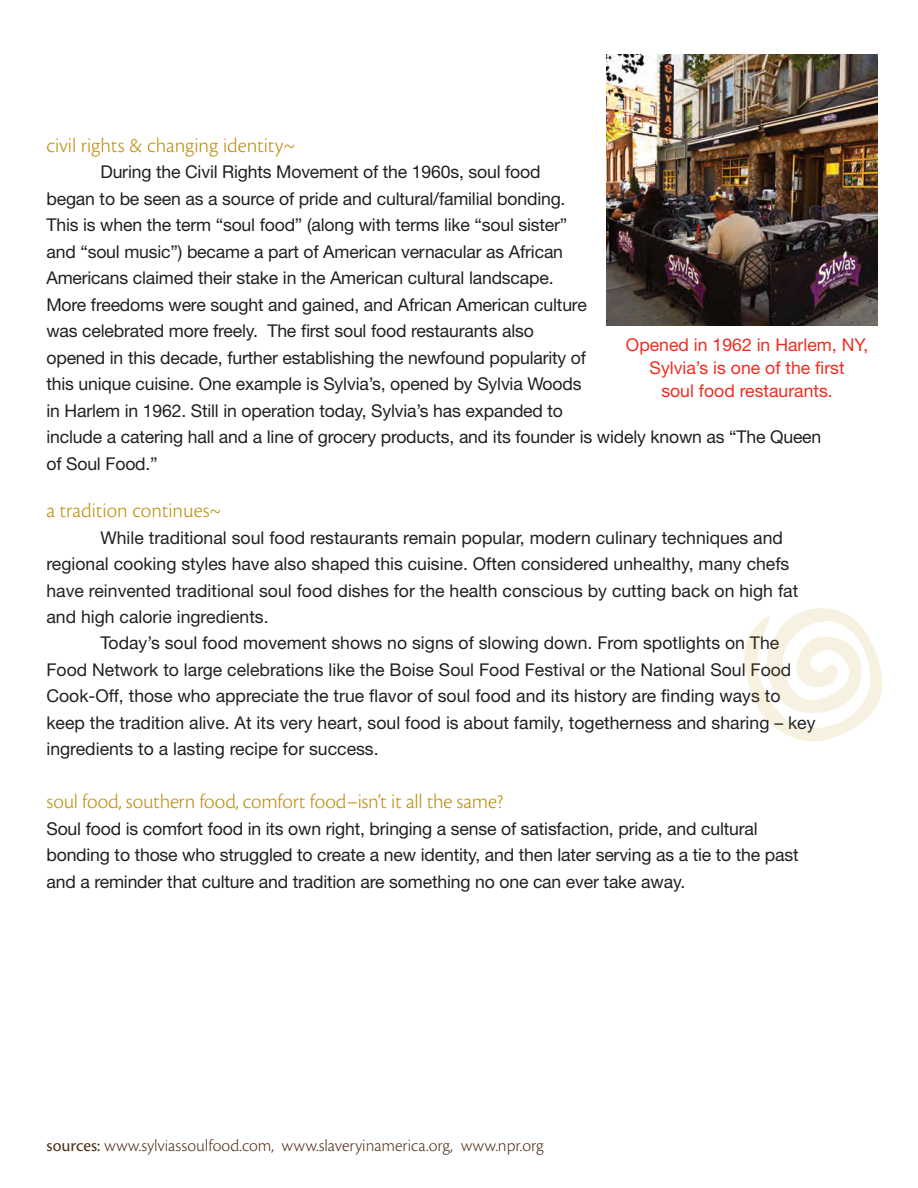
<style>
.page{position:relative;width:918px;height:1188px;background:#fff}
.page>*{position:absolute;margin:0;border:0;box-sizing:border-box;transform-origin:0 0}
.t1{font:300 21.15px "Cronos Pro";letter-spacing:-.005em;color:#bb8c07}
.t2{font:17.7px/26.4px "Helvetica Neue LT Std";letter-spacing:-.01em;color:#231f20}
.t3{font:300 17.7px "Cronos Pro";color:#532f18}
.t4{font:17.7px/23px "Helvetica Neue LT Std";color:#ee2e22;text-align:center}
.s1{font-weight:400}
</style>
<div class="page">
<img style="left:606px;top:54px;width:271px;height:272px">
<svg style="left:744px;top:608px;width:138px;height:134px"></svg>
<p class="t1" style="left:46px;top:133px;width:250px">civil rights &amp; changing identity~</p>
<p class="t2" style="left:46px;top:159px;width:776px;text-indent:54px">During the Civil Rights Movement of the 1960s, soul food<br>began to be seen as a source of pride and cultural/familial bonding.<br>This is when the term “soul food” (along with terms like “soul sister”<br>and “soul music”) became a part of American vernacular as African<br>Americans claimed their stake in the American cultural landscape.<br>More freedoms were sought and gained, and African American culture<br>was celebrated more freely. The first soul food restaurants also<br>opened in this decade, further establishing the newfound popularity of<br>this unique cuisine. One example is Sylvia’s, opened by Sylvia Woods<br>in Harlem in 1962. Still in operation today, Sylvia’s has expanded to<br>include a catering hall and a line of grocery products, and its founder is widely known as “The Queen of Soul Food.”</p>
<p class="t1" style="left:46px;top:498px;width:177px">a tradition continues~</p>
<p class="t2" style="left:46px;top:524px;width:753px;text-indent:54px">While traditional soul food restaurants remain popular, modern culinary techniques and regional cooking styles have also shaped this cuisine. Often considered unhealthy, many chefs have reinvented traditional soul food dishes for the health conscious by cutting back on high fat and high calorie ingredients.</p>
<p class="t2" style="left:46px;top:630px;width:771px;text-indent:54px">Today’s soul food movement shows no signs of slowing down. From spotlights on The Food Network to large celebrations like the Boise Soul Food Festival or the National Soul Food Cook-Off, those who appreciate the true flavor of soul food and its history are finding ways to keep the tradition alive. At its very heart, soul food is about family, togetherness and sharing – key ingredients to a lasting recipe for success.</p>
<p class="t1" style="left:46px;top:789px;width:458px">soul food, southern food, comfort food–isn’t it all the same?</p>
<p class="t2" style="left:46px;top:815px;width:754px">Soul food is comfort food in its own right, bringing a sense of satisfaction, pride, and cultural bonding to those who struggled to create a new identity, and then later serving as a tie to the past and a reminder that culture and tradition are something no one can ever take away.</p>
<p class="t4" style="left:626px;top:333px;width:244px">Opened in 1962 in Harlem, NY,<br>Sylvia’s is one of the first</p>
<p class="t4" style="left:661px;top:379px;width:173px">soul food restaurants.</p>
<p class="t3" style="left:46px;top:1136px;width:499px"><span class="s1">sources:</span> www.sylviassoulfood.com, www.slaveryinamerica.org, www.npr.org</p>
</div>
